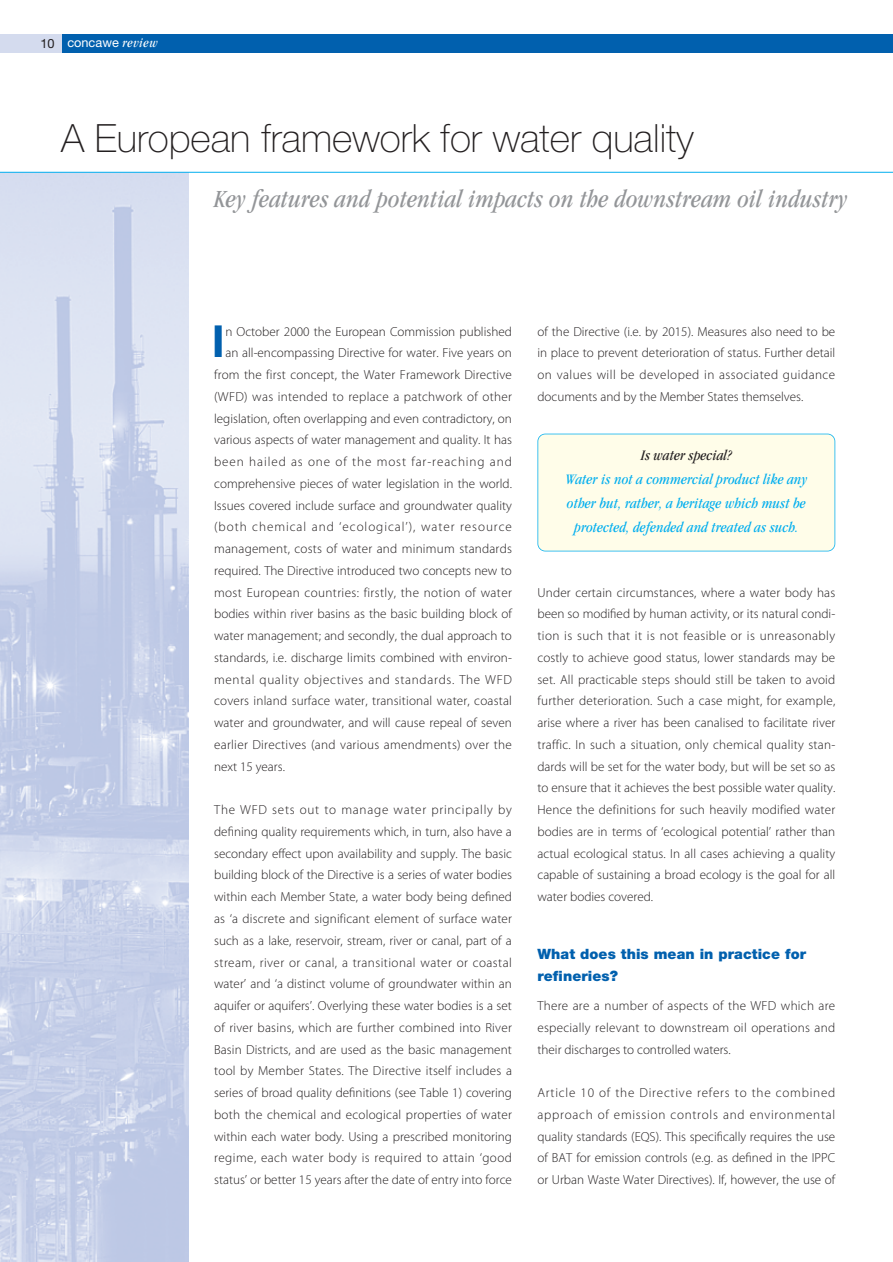
<style>
.page{position:relative;width:893px;height:1262px;background:#fff}
.page>*{position:absolute;margin:0;border:0;box-sizing:border-box;transform-origin:0 0}
.t1{font:700 44.25px "Helvetica Neue";color:#0160ae}
.t2{font:100 39px "Helvetica Neue";color:#231f20}
.t3{font:italic condensed 25.5px "Garamond";letter-spacing:.01em;color:#939598}
.t4{font:italic condensed 15px/24px "Garamond";letter-spacing:.01em;color:#00aeef;text-align:center}
.t5{font:italic condensed 15px "Garamond";letter-spacing:.01em;color:#231f20}
.t6{font:900 14.25px/21.8px "Helvetica Neue";letter-spacing:.005em;color:#0160ae}
.t7{font:300 13.2px/21.8px "Myriad Pro";color:#231f20;text-align:justify}
.t8{font:300 13.2px "Myriad Pro";letter-spacing:.03em;color:#231f20}
.t9{font:300 13.2px "Myriad Pro";letter-spacing:.02em;color:#231f20}
.t10{font:300 13.2px "Myriad Pro";letter-spacing:.075em;color:#231f20}
.t11{font:300 13.2px "Myriad Pro";letter-spacing:.025em;color:#231f20}
.t12{font:300 13.2px "Myriad Pro";letter-spacing:.05em;color:#231f20}
.t13{font:300 13.2px "Myriad Pro";letter-spacing:.07em;color:#231f20}
.t14{font:12.75px "Helvetica Neue";color:#fff}
.s1{color:#231f20}
.s2{font-family:"Garamond";font-style:italic;font-stretch:condensed;font-size:13.5px}
</style>
<div class="page">
<img style="left:0;top:173px;width:189px;height:1088px">
<hr style="left:0;top:172px;width:892px;height:1px;background:#00aeef">
<div style="left:61px;top:34px;width:831px;height:19px;background:#0160ae"></div>
<div style="left:0;top:34px;width:61px;height:19px;background:#d4dbee"></div>
<div style="left:538px;top:434px;width:296px;height:117px;background:#fffde9;border-radius:7px"></div>
<div style="left:537px;top:433px;width:298px;height:118px;border:2px solid #00aeef;border-radius:8px"></div>
<p class="t14" style="left:40px;top:38px;width:119px"><span class="s1">10</span> concawe <span class="s2">review</span></p>
<h2 class="t2" style="left:61px;top:124px;width:634px">A European framework for water quality</h2>
<h3 class="t3" style="left:214px;top:189px;width:635px">Key features and potential impacts on the downstream oil industry</h3>
<h1 class="t1" style="left:212px;top:326px;width:15px">I</h1>
<p class="t7" style="left:225px;top:321px;width:288px">n October 2000 the European Commission published</p>
<p class="t7" style="left:225px;top:343px;width:288px">an all-encompassing Directive for water. Five years on</p>
<p class="t7" style="left:214px;top:365px;width:299px">from the first concept, the Water Framework Directive</p>
<p class="t11" style="left:214px;top:391px;width:299px">(WFD) was intended to replace a patchwork of other</p>
<p class="t7" style="left:214px;top:408px;width:299px">legislation, often overlapping and even contradictory, on</p>
<p class="t7" style="left:214px;top:430px;width:299px">various aspects of water management and quality. It has</p>
<p class="t13" style="left:214px;top:457px;width:299px">been hailed as one of the most far-reaching and</p>
<p class="t7" style="left:214px;top:474px;width:299px">comprehensive pieces of water legislation in the world.</p>
<p class="t7" style="left:214px;top:495px;width:299px">Issues covered include surface and groundwater quality</p>
<p class="t10" style="left:214px;top:522px;width:299px">(both chemical and ‘ecological’), water resource</p>
<p class="t7" style="left:214px;top:539px;width:299px">management, costs of water and minimum standards</p>
<p class="t7" style="left:214px;top:561px;width:299px">required. The Directive introduced two concepts new to</p>
<p class="t8" style="left:214px;top:587px;width:299px">most European countries: firstly, the notion of water</p>
<p class="t7" style="left:214px;top:604px;width:299px">bodies within river basins as the basic building block of</p>
<p class="t7" style="left:214px;top:626px;width:299px">water management; and secondly, the dual approach to</p>
<p class="t7" style="left:214px;top:648px;width:299px">standards, i.e. discharge limits combined with environ-</p>
<p class="t12" style="left:214px;top:674px;width:299px">mental quality objectives and standards. The WFD</p>
<p class="t7" style="left:214px;top:691px;width:299px">covers inland surface water, transitional water, coastal</p>
<p class="t7" style="left:214px;top:713px;width:299px">water and groundwater, and will cause repeal of seven</p>
<p class="t9" style="left:214px;top:739px;width:299px">earlier Directives (and various amendments) over the</p>
<p class="t7" style="left:214px;top:756px;width:72px">next 15 years.</p>
<p class="t7" style="left:214px;top:800px;width:299px">The WFD sets out to manage water principally by defining quality requirements which, in turn, also have a secondary effect upon availability and supply. The basic building block of the Directive is a series of water bodies within each Member State, a water body being defined as ‘a discrete and significant element of surface water such as a lake, reservoir, stream, river or canal, part of a stream, river or canal, a transitional water or coastal water’ and ‘a distinct volume of groundwater within an aquifer or aquifers’. Overlying these water bodies is a set of river basins, which are further combined into River Basin Districts, and are used as the basic management tool by Member States. The Directive itself includes a series of broad quality definitions (see Table 1) covering both the chemical and ecological properties of water within each water body. Using a prescribed monitoring regime, each water body is required to attain ‘good status’ or better 15 years after the date of entry into force</p>
<p class="t7" style="left:537px;top:321px;width:299px">of the Directive (i.e. by 2015). Measures also need to be in place to prevent deterioration of status. Further detail on values will be developed in associated guidance documents and by the Member States themselves.</p>
<p class="t5" style="left:640px;top:449px;width:93px">Is water special?</p>
<p class="t4" style="left:565px;top:468px;width:243px">Water is not a commercial product like any other but, rather, a heritage which must be protected, defended and treated as such.</p>
<p class="t7" style="left:537px;top:582px;width:299px">Under certain circumstances, where a water body has been so modified by human activity, or its natural condi&shy;tion is such that it is not feasible or is unreasonably costly to achieve good status, lower standards may be set. All practicable steps should still be taken to avoid further deterioration. Such a case might, for example, arise where a river has been canalised to facilitate river traffic. In such a situation, only chemical quality stan&shy;dards will be set for the water body, but will be set so as to ensure that it achieves the best possible water quality.<br>Hence the definitions for such heavily modified water bodies are in terms of ‘ecological potential’ rather than actual ecological status. In all cases achieving a quality capable of sustaining a broad ecology is the goal for all water bodies covered.</p>
<p class="t6" style="left:537px;top:944px;width:270px">What does this mean in practice for refineries?</p>
<p class="t7" style="left:537px;top:996px;width:299px">There are a number of aspects of the WFD which are especially relevant to downstream oil operations and their discharges to controlled waters.</p>
<p class="t7" style="left:537px;top:1083px;width:299px">Article 10 of the Directive refers to the combined approach of emission controls and environmental quality standards (EQS). This specifically requires the use of BAT for emission controls (e.g. as defined in the IPPC or Urban Waste Water Directives). If, however, the use of</p>
</div>
